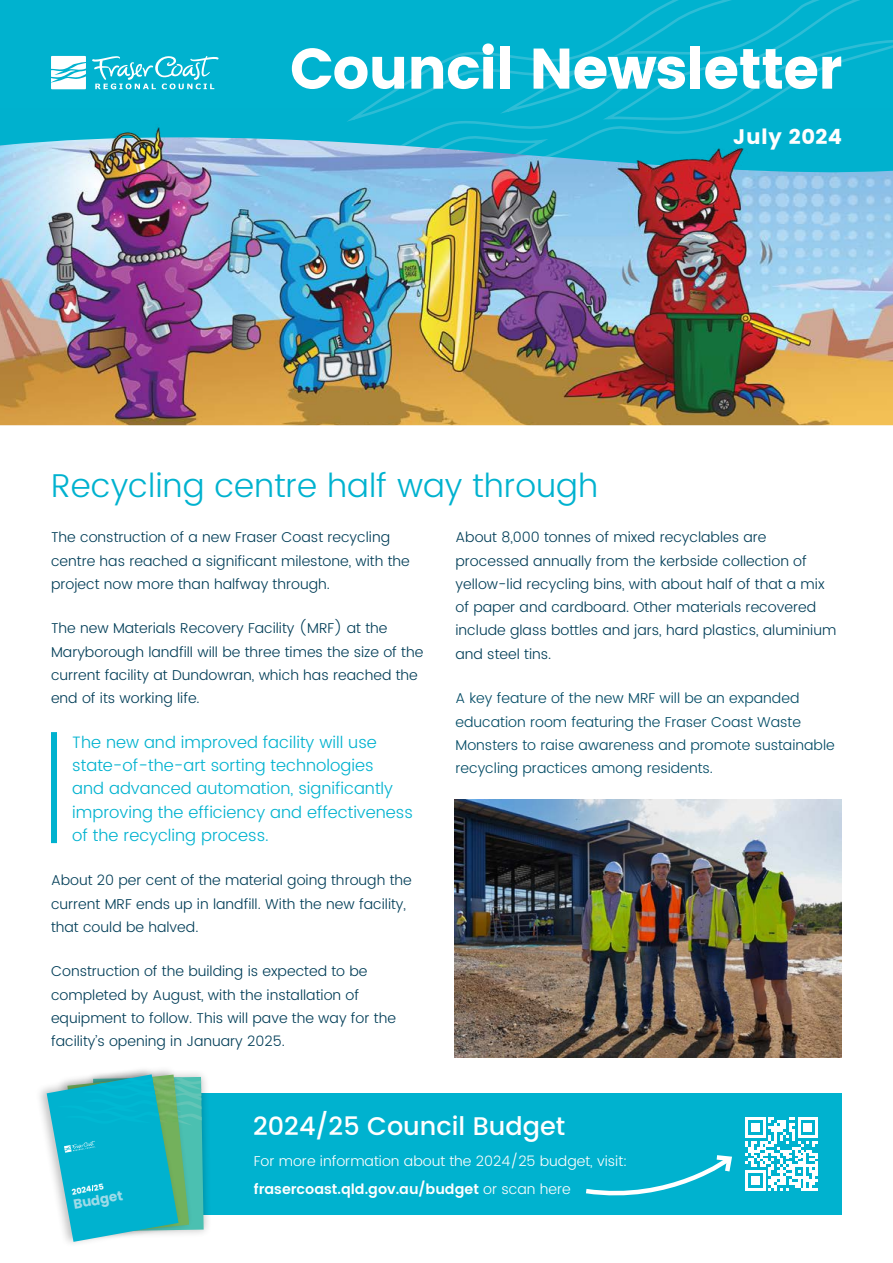
<style>
.page{position:relative;width:893px;height:1263px;background:#fff}
.page>*{position:absolute;margin:0;border:0;box-sizing:border-box;transform-origin:0 0}
.t1{font:57px "Poppins";letter-spacing:-.02em;color:#fff}
.t2{font:300 33px "Poppins";color:#00b2cf}
.t3{font:500 25.5px "Poppins";color:#fff}
.t4{font:21px "Poppins";letter-spacing:.02em;color:#fff}
.t5{font:300 16.5px/23.2px "Poppins";color:#00b2cf}
.t6{font:300 14.25px/23.2px "Poppins";color:#003d57}
.t7{font:300 14.25px/23.2px "Poppins";color:#004a64}
.t8{font:300 14.25px/27.9px "Poppins";color:#fff}
.t9{font:700 13.5px "Poppins";color:#9edbe8}
.t10{font:700 7.95px "Poppins";color:#fff}
.s1{font-weight:600}
</style>
<div class="page">
<div style="left:0;top:0;width:893px;height:217px;background:#00b2cf"></div>
<svg style="left:367px;top:0;width:526px;height:108px"></svg>
<svg style="left:51px;top:56px;width:35px;height:33px"></svg>
<svg style="left:92px;top:56px;width:127px;height:33px"></svg>
<img style="left:0;top:108px;width:893px;height:317px">
<img style="left:455px;top:800px;width:386px;height:258px">
<div style="left:135px;top:1094px;width:707px;height:121px;background:#00b2cf"></div>
<div style="left:85px;top:1069px;width:127px;height:171px;background:#000;opacity:.25"></div>
<svg style="left:745px;top:1117px;width:73px;height:73px"></svg>
<svg style="left:586px;top:1155px;width:146px;height:41px"></svg>
<div style="left:51px;top:732px;width:6px;height:111px;background:#00b2cf"></div>
<div style="left:35px;top:1065px;width:147px;height:183px;background:#000;opacity:.25"></div>
<svg style="left:47px;top:1074px;width:157px;height:168px"></svg>
<h1 class="t1" style="left:290px;top:36px;width:554px">Council Newsletter</h1>
<h3 class="t4" style="left:733px;top:124px;width:110px">July 2024</h3>
<h2 class="t2" style="left:51px;top:461px;width:549px">Recycling centre half way through</h2>
<p class="t6" style="left:51px;top:526px;width:360px">The construction of a new Fraser Coast recycling centre has reached a significant milestone, with the project now more than halfway through.</p>
<p class="t6" style="left:51px;top:617px;width:374px">The new Materials Recovery Facility (MRF) at the Maryborough landfill will be three times the size of the current facility at Dundowran, which has reached the end of its working life.</p>
<p class="t5" style="left:72px;top:731px;width:342px">The new and improved facility will use state-of-the-art sorting technologies<br>and advanced automation, significantly improving the efficiency and effectiveness of the recycling process.</p>
<p class="t6" style="left:51px;top:869px;width:362px">About 20 per cent of the material going through the current MRF ends up in landfill. With the new facility, that could be halved.</p>
<p class="t6" style="left:51px;top:960px;width:346px">Construction of the building is expected to be completed by August, with the installation of equipment to follow. This will pave the way for the facility’s opening in January 2025.</p>
<p class="t6" style="left:455px;top:526px;width:382px">About 8,000 tonnes of mixed recyclables are processed annually from the kerbside collection of yellow-lid recycling bins, with about half of that a mix of paper and cardboard. Other materials recovered include glass bottles and jars, hard plastics, aluminium and steel tins.</p>
<p class="t7" style="left:455px;top:687px;width:381px">A key feature of the new MRF will be an expanded education room featuring the Fraser Coast Waste Monsters to raise awareness and promote sustainable recycling practices among residents.</p>
<p class="t10" style="left:71px;top:1187px;width:34px;rotate:-10deg">2024 25</p>
<p class="t9" style="left:72px;top:1196px;width:51px;rotate:-10deg">Budget</p>
<h3 class="t3" style="left:253px;top:1107px;width:313px">2024/25 Council Budget</h3>
<p class="t8" style="left:254px;top:1147px;width:375px">For more information about the 2024/25 budget, visit: <span class="s1">frasercoast.qld.gov.au/budget</span> or scan here</p>
</div>
